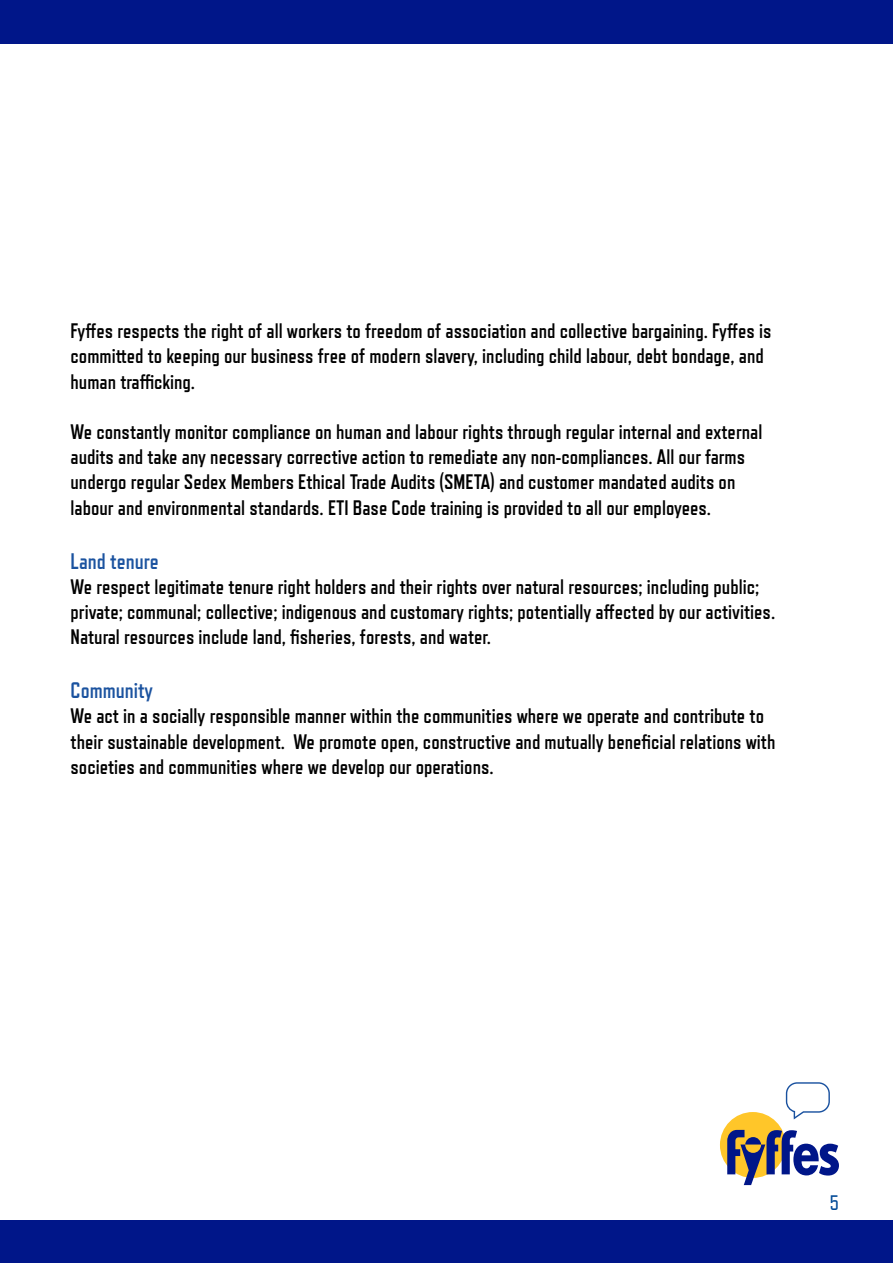
<style>
.page{position:relative;width:893px;height:1263px;background:#fff}
.page>*{position:absolute;margin:0;border:0;box-sizing:border-box;transform-origin:0 0}
.t1{font:700 22.5px "Refrigerator Deluxe";color:#1a529f}
.t2{font:700 21px/25.2px "Refrigerator Deluxe";color:#000}
.t3{font:21px "Refrigerator Deluxe";color:#004996}
</style>
<div class="page">
<svg style="left:785px;top:1082px;width:45px;height:36px"></svg>
<div style="left:0;top:1220px;width:893px;height:43px;background:#001689"></div>
<div style="left:0;top:0;width:893px;height:43px;background:#001689"></div>
<div style="left:720px;top:1112px;width:66px;height:66px;background:#ffc629;border-radius:50%"></div>
<svg style="left:727px;top:1130px;width:112px;height:55px"></svg>
<p class="t2" style="left:71px;top:318px;width:702px">Fyffes respects the right of all workers to freedom of association and collective bargaining. Fyffes is committed to keeping our business free of modern slavery, including child labour, debt bondage, and human trafficking.</p>
<p class="t2" style="left:71px;top:419px;width:693px">We constantly monitor compliance on human and labour rights through regular internal and external audits and take any necessary corrective action to remediate any non-compliances. All our farms undergo regular Sedex Members Ethical Trade Audits (SMETA) and customer mandated audits on labour and environmental standards. ETI Base Code training is provided to all our employees.</p>
<p class="t1" style="left:71px;top:548px;width:90px">Land tenure</p>
<p class="t2" style="left:71px;top:574px;width:706px">We respect legitimate tenure right holders and their rights over natural resources; including public; private; communal; collective; indigenous and customary rights; potentially affected by our activities.<br>Natural resources include land, fisheries, forests, and water.</p>
<p class="t1" style="left:71px;top:677px;width:84px">Community</p>
<p class="t2" style="left:71px;top:703px;width:706px">We act in a socially responsible manner within the communities where we operate and contribute to their sustainable development. We promote open, constructive and mutually beneficial relations with societies and communities where we develop our operations.</p>
<p class="t3" style="left:830px;top:1190px;width:11px">5</p>
</div>
